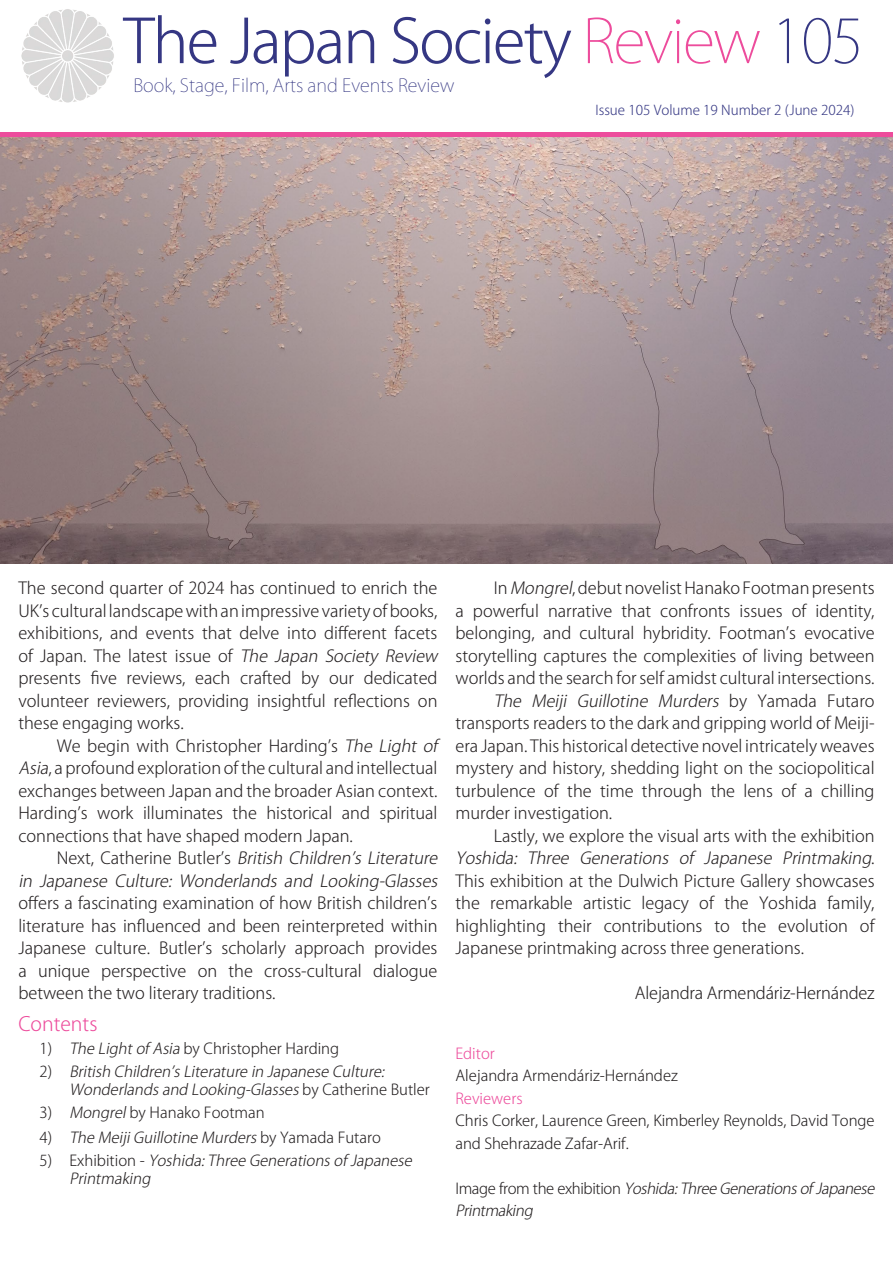
<style>
.page{position:relative;width:893px;height:1263px;background:#fff}
.page>*{position:absolute;margin:0;border:0;box-sizing:border-box;transform-origin:0 0}
.t1{font:300 60px "Koz Go Pro";letter-spacing:-.03em;color:#353783}
.Contents_Title{font:300 19.5px "Koz Go Pro";color:#ed4c9c}
.t2{font:200 18px "Koz Go Pro";color:#353783}
.Body_Text_indent{font:300 16.5px/22.5px "Koz Go Pro";color:#231f20;text-align:justify}
.Body_Text_First_Para{font:300 16.5px/22.5px "Koz Go Pro";color:#231f20}
.People_Body{font:italic 300 15px/18px "Koz Go Pro";color:#231f20}
.People_Body-2{font:300 15px/22.5px "Koz Go Pro";letter-spacing:-.005em;color:#231f20}
.People2{font:300 15px "Koz Go Pro";color:#ed4c9c}
.People1{font:300 15px "Koz Go Pro";color:#ed4c9c}
.t3{font:300 13.5px "Koz Go Pro";color:#353783}
.s1{font-weight:200;color:#ed4c9c}
.s2{font-weight:200}
.s3{font-style:italic}
.s4{font-style:normal}
</style>
<div class="page">
<img style="left:21px;top:9px;width:93px;height:94px">
<img style="left:0;top:136px;width:893px;height:427px">
<hr style="left:0;top:132px;width:893px;height:4px;background:#ed4c9c">
<p class="t1" style="left:123px;top:2px;width:742px">The Japan Society <span class="s1">Review</span> <span class="s2">105</span></p>
<p class="t2" style="left:133px;top:73px;width:322px">Book, Stage, Film, Arts and Events Review</p>
<p class="t3" style="left:595px;top:101px;width:261px">Issue 105 Volume 19 Number 2 (June 2024)</p>
<p class="Body_Text_First_Para" style="left:18px;top:577px;width:424px">The second quarter of 2024 has continued to enrich the UK’s cultural landscape with an impressive variety of books, exhibitions, and events that delve into different facets of Japan. The latest issue of <span class="s3">The Japan Society Review </span>presents five reviews, each crafted by our dedicated volunteer reviewers, providing insightful reflections on these engaging works.</p>
<p class="Body_Text_indent" style="left:18px;top:734px;width:421px;text-indent:38px">We begin with Christopher Harding’s <span class="s3">The Light of Asia</span>, a profound exploration of the cultural and intellectual exchanges between Japan and the broader Asian context.<br>Harding’s work illuminates the historical and spiritual connections that have shaped modern Japan.</p>
<p class="Body_Text_indent" style="left:18px;top:847px;width:424px;text-align:left;text-indent:38px">N ext, C a t h e r i n e B u t l e r’ s <span class="s3">British Children’s Literature in Japanese Culture: Wonderlands and Looking-Glasses </span>offers a fascinating examination of how British children’s literature has influenced and been reinterpreted within Japanese culture. Butler’s scholarly approach provides a unique perspective on the cross-cultural dialogue between the two literary traditions.</p>
<p class="Contents_Title" style="left:18px;top:1011px;width:81px">Contents</p>
<p class="People_Body-2" style="left:40px;top:1037px;width:301px">1) <span class="s3">The Lightof Asia</span> by Christopher Harding</p>
<p class="People_Body" style="left:69px;top:1063px;width:362px;text-indent:-30px"><span class="s4">2 )</span> British Children’sLiterature in Japanese Culture:<br>Wonderlandsand Looking-Glasses<span class="s4">b y C a t h e r i n e B u t l e r</span></p>
<p class="People_Body-2" style="left:40px;top:1102px;width:227px">3) <span class="s3">Mongrel</span>by Hanako Footman</p>
<p class="People_Body" style="left:40px;top:1129px;width:343px"><span class="s4">4)</span> The MeijiGuillotine Murders<span class="s4">b y Ya m a d a F u t a r o</span></p>
<p class="People_Body" style="left:69px;top:1152px;width:347px;text-indent:-30px"><span class="s4">5 ) Ex h i b i t i o n -</span> Yoshida:Three Generationsof Japanese<br>Printmaking</p>
<p class="Body_Text_indent" style="left:455px;top:577px;width:421px;text-indent:38px">In <span class="s3">Mongrel</span>, debut novelist Hanako Footman presents a powerful narrative that confronts issues of identity, belonging, and cultural hybridity. Footman’s evocative storytelling captures the complexities of living between worlds and the search for self amidst cultural intersections.</p>
<p class="Body_Text_indent" style="left:455px;top:689px;width:421px;text-indent:38px"><span class="s3">The Meiji Guillotine Murders</span> b y Ya m a d a F u t a r o transports readers to the dark and gripping world of Meiji&shy;era Japan. This historical detective novel intricately weaves mystery and history, shedding light on the sociopolitical turbulence of the time through the lens of a chilling murder investigation.</p>
<p class="Body_Text_indent" style="left:455px;top:824px;width:421px;text-indent:38px">Lastly, we explore the visual arts with the exhibition <span class="s3">Yoshida: Three Generations of Japanese Printmaking</span>.<br>This exhibition at the Dulwich Picture Gallery showcases the remarkable artistic legacy of the Yoshida family, highlighting their contributions to the evolution of Japanese printmaking across three generations.</p>
<p class="Body_Text_First_Para" style="left:635px;top:982px;width:241px">Alejandra Armendáriz-Hernández</p>
<p class="People1" style="left:455px;top:1043px;width:41px">Editor</p>
<p class="People_Body-2" style="left:455px;top:1064px;width:224px">Alejandra Armendáriz-Hernández</p>
<p class="People2" style="left:455px;top:1088px;width:69px">Reviewers</p>
<p class="People_Body-2" style="left:455px;top:1109px;width:421px">Chris Corker, Laurence Green, Kimberley Reynolds, David Tonge and Shehrazade Zafar-Arif.</p>
<p class="People_Body" style="left:455px;top:1177px;width:424px;line-height:22.5px"><span class="s4">I m a g e fr o m t h e ex h i b i t i o n</span> Yoshida:Three Generationsof Japanese<br>Printmaking</p>
</div>
